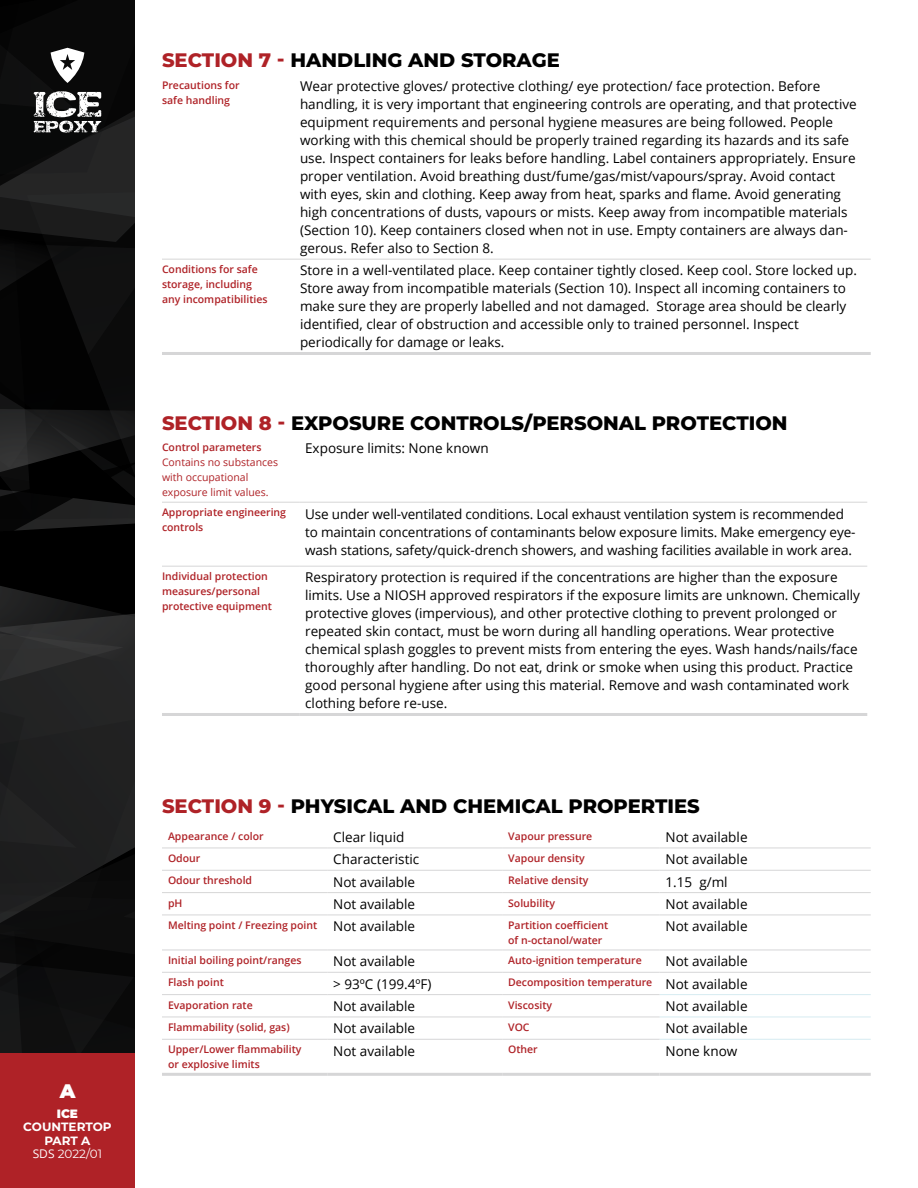
<style>
.page{position:relative;width:918px;height:1188px;background:#fff}
.page>*{position:absolute;margin:0;border:0;box-sizing:border-box;transform-origin:0 0}
.t1{font:800 19.5px "Montserrat";color:#000}
.t2{font:900 19.5px "Montserrat";color:#fff}
.t3{font:13.5px/18px "Open Sans";color:#000}
.t4{font:700 12px/13.5px "Montserrat";color:#fff;text-align:center}
.t5{font:900 12px "Montserrat";color:#fff}
.t6{font:600 10.5px/15px "Open Sans";color:#af2227}
.t7{font:600 10.5px "Open Sans";color:#af2227}
.t8{font:10.5px/15px "Open Sans";color:#af2227}
.s1{font-family:"Open Sans";font-weight:400}
.s2{font-weight:400}
.s3{color:#af2227}
.s4{font-weight:400;font-size:13.5px;color:#000}
</style>
<div class="page">
<svg style="left:0;top:0;width:135px;height:1053px;background:#161616"></svg>
<div style="left:0;top:1053px;width:135px;height:135px;background:#af2227"></div>
<hr style="left:162px;top:259px;width:132px;height:1px;background:#d6d6d7">
<hr style="left:294px;top:259px;width:577px;height:1px;background:#d6d6d7">
<hr style="left:162px;top:352px;width:132px;height:3px;background:#d6d6d7">
<hr style="left:294px;top:352px;width:577px;height:3px;background:#d6d6d7">
<svg style="left:162px;top:501px;width:705px;height:65px"></svg>
<hr style="left:162px;top:502px;width:137px;height:1px;background:#d6d6d7">
<hr style="left:299px;top:502px;width:568px;height:1px;background:#d6d6d7">
<hr style="left:162px;top:566px;width:137px;height:1px;background:#d6d6d7">
<hr style="left:299px;top:566px;width:568px;height:1px;background:#d6d6d7">
<hr style="left:162px;top:713px;width:137px;height:3px;background:#d6d6d7">
<hr style="left:299px;top:713px;width:568px;height:3px;background:#d6d6d7">
<hr style="left:660px;top:994px;width:211px;height:1px;background:#d6ebf1">
<hr style="left:660px;top:1017px;width:211px;height:1px;background:#d6ebf1">
<hr style="left:660px;top:1039px;width:211px;height:1px;background:#d6ebf1">
<hr style="left:162px;top:848px;width:165px;height:1px;background:#d6d6d7">
<hr style="left:327px;top:848px;width:175px;height:1px;background:#d6d6d7">
<hr style="left:502px;top:848px;width:158px;height:1px;background:#d6d6d7">
<hr style="left:660px;top:848px;width:211px;height:1px;background:#d6d6d7">
<hr style="left:162px;top:870px;width:165px;height:1px;background:#d6d6d7">
<hr style="left:327px;top:870px;width:175px;height:1px;background:#d6d6d7">
<hr style="left:502px;top:870px;width:158px;height:1px;background:#d6d6d7">
<hr style="left:660px;top:870px;width:211px;height:1px;background:#d6d6d7">
<hr style="left:162px;top:892px;width:165px;height:1px;background:#d6d6d7">
<hr style="left:327px;top:892px;width:175px;height:1px;background:#d6d6d7">
<hr style="left:502px;top:892px;width:158px;height:1px;background:#d6d6d7">
<hr style="left:660px;top:892px;width:211px;height:1px;background:#d6d6d7">
<hr style="left:162px;top:915px;width:165px;height:1px;background:#d6d6d7">
<hr style="left:327px;top:915px;width:175px;height:1px;background:#d6d6d7">
<hr style="left:502px;top:915px;width:158px;height:1px;background:#d6d6d7">
<hr style="left:660px;top:915px;width:211px;height:1px;background:#d6d6d7">
<hr style="left:162px;top:950px;width:165px;height:1px;background:#d6d6d7">
<hr style="left:327px;top:950px;width:175px;height:1px;background:#d6d6d7">
<hr style="left:502px;top:950px;width:158px;height:1px;background:#d6d6d7">
<hr style="left:660px;top:950px;width:211px;height:1px;background:#d6d6d7">
<hr style="left:162px;top:972px;width:165px;height:1px;background:#d6d6d7">
<hr style="left:327px;top:972px;width:175px;height:1px;background:#d6d6d7">
<hr style="left:502px;top:972px;width:158px;height:1px;background:#d6d6d7">
<hr style="left:660px;top:972px;width:211px;height:1px;background:#d6d6d7">
<hr style="left:162px;top:994px;width:165px;height:1px;background:#d6d6d7">
<hr style="left:327px;top:994px;width:175px;height:1px;background:#d6d6d7">
<hr style="left:502px;top:994px;width:158px;height:1px;background:#d6d6d7">
<hr style="left:162px;top:1017px;width:165px;height:1px;background:#d6d6d7">
<hr style="left:327px;top:1017px;width:175px;height:1px;background:#d6d6d7">
<hr style="left:502px;top:1017px;width:158px;height:1px;background:#d6d6d7">
<hr style="left:162px;top:1039px;width:165px;height:1px;background:#d6d6d7">
<hr style="left:327px;top:1039px;width:175px;height:1px;background:#d6d6d7">
<hr style="left:502px;top:1039px;width:158px;height:1px;background:#d6d6d7">
<hr style="left:162px;top:1073px;width:165px;height:3px;background:#d6d6d7">
<hr style="left:327px;top:1073px;width:175px;height:3px;background:#d6d6d7">
<hr style="left:502px;top:1073px;width:158px;height:3px;background:#d6d6d7">
<hr style="left:660px;top:1073px;width:211px;height:3px;background:#d6d6d7">
<h1 class="t2" style="left:60px;top:1076px;width:17px">A</h1>
<p class="t5" style="left:57px;top:1105px;width:23px">ICE</p>
<p class="t4" style="left:23px;top:1120px;width:90px">COUNTERTOP<br>PART A<br><span class="s1">SDS</span> <span class="s2">2022/01</span></p>
<h1 class="t1" style="left:162px;top:45px;width:399px"><span class="s3">SECTION 7 -</span> HANDLING AND STORAGE</h1>
<p class="t6" style="left:162px;top:77px;width:79px">Precautions for safe handling</p>
<p class="t3" style="left:300px;top:77px;width:558px">Wear protective gloves/ protective clothing/ eye protection/ face protection. Before handling, it is very important that engineering controls are operating, and that protective equipment requirements and personal hygiene measures are being followed. People working with this chemical should be properly trained regarding its hazards and its safe use. Inspect containers for leaks before handling. Label containers appropriately. Ensure proper ventilation. Avoid breathing dust/fume/gas/mist/vapours/spray. Avoid contact with eyes, skin and clothing. Keep away from heat, sparks and flame. Avoid generating high concentrations of dusts, vapours or mists. Keep away from incompatible materials (Section 10). Keep containers closed when not in use. Empty containers are always dan&shy;gerous. Refer also to Section 8.</p>
<p class="t6" style="left:162px;top:262px;width:107px">Conditions for safe storage, including any incompatibilities</p>
<p class="t3" style="left:300px;top:261px;width:558px">Store in a well-ventilated place. Keep container tightly closed. Keep cool. Store locked up.<br>Store away from incompatible materials (Section 10). Inspect all incoming containers to make sure they are properly labelled and not damaged. Storage area should be clearly identified, clear of obstruction and accessible only to trained personnel. Inspect periodically for damage or leaks.</p>
<h1 class="t1" style="left:162px;top:409px;width:627px"><span class="s3">SECTION 8 -</span> EXPOSURE CONTROLS/PERSONAL PROTECTION</h1>
<p class="t6" style="left:162px;top:440px;width:101px">Control parameters</p>
<p class="t8" style="left:162px;top:455px;width:118px">Contains no substances with occupational exposure limit values.</p>
<p class="t3" style="left:305px;top:439px;width:185px">Exposure limits: None known</p>
<p class="t6" style="left:162px;top:505px;width:126px">Appropriate engineering controls</p>
<p class="t3" style="left:305px;top:504px;width:552px">Use under well-ventilated conditions. Local exhaust ventilation system is recommended to maintain concentrations of contaminants below exposure limits. Make emergency eye&shy;wash stations, safety/quick-drench showers, and washing facilities available in work area.</p>
<p class="t6" style="left:162px;top:569px;width:111px">Individual protection measures/personal protective equipment</p>
<p class="t3" style="left:305px;top:568px;width:556px">Respiratory protection is required if the concentrations are higher than the exposure limits. Use a NIOSH approved respirators if the exposure limits are unknown. Chemically protective gloves (impervious), and other protective clothing to prevent prolonged or repeated skin contact, must be worn during all handling operations. Wear protective chemical splash goggles to prevent mists from entering the eyes. Wash hands/nails/face thoroughly after handling. Do not eat, drink or smoke when using this product. Practice good personal hygiene after using this material. Remove and wash contaminated work clothing before re-use.</p>
<h1 class="t1" style="left:162px;top:791px;width:539px"><span class="s3">SECTION 9 -</span> PHYSICAL AND CHEMICAL PROPERTIES</h1>
<p class="t6" style="left:168px;top:828px;width:97px">Appearance / color</p>
<p class="t3" style="left:333px;top:828px;width:73px">Clear liquid</p>
<p class="t7" style="left:508px;top:829px;width:86px">Vapour pressure</p>
<p class="t3" style="left:666px;top:828px;width:83px">Not available</p>
<p class="t6" style="left:168px;top:850px;width:34px">Odour</p>
<p class="t3" style="left:333px;top:850px;width:88px">Characteristic</p>
<p class="t7" style="left:508px;top:851px;width:78px">Vapour density</p>
<p class="t3" style="left:666px;top:850px;width:83px">Not available</p>
<p class="t6" style="left:168px;top:873px;width:86px">Odour threshold</p>
<p class="t3" style="left:333px;top:872px;width:83px">Not available</p>
<p class="t7" style="left:508px;top:873px;width:82px">Relative density</p>
<p class="t3" style="left:666px;top:872px;width:64px">1.15 g/ml</p>
<p class="t6" style="left:168px;top:895px;width:16px">pH</p>
<p class="t3" style="left:333px;top:895px;width:83px">Not available</p>
<p class="t7" style="left:508px;top:896px;width:48px">Solubility</p>
<p class="t3" style="left:666px;top:895px;width:83px">Not available</p>
<p class="t6" style="left:168px;top:917px;width:249px">Melting point / Freezing point <span class="s4">Not available</span></p>
<p class="t6" style="left:508px;top:917px;width:102px">Partition coefficient of n-octanol/water</p>
<p class="t3" style="left:666px;top:917px;width:83px">Not available</p>
<p class="t6" style="left:168px;top:952px;width:135px">Initial boiling point/ranges</p>
<p class="t3" style="left:333px;top:952px;width:83px">Not available</p>
<p class="t7" style="left:508px;top:953px;width:135px">Auto-ignition temperature</p>
<p class="t3" style="left:666px;top:952px;width:83px">Not available</p>
<p class="t6" style="left:168px;top:975px;width:57px">Flash point</p>
<p class="t3" style="left:333px;top:974px;width:100px">&gt; 93ºC (199.4ºF)</p>
<p class="t7" style="left:508px;top:975px;width:241px">Decomposition temperature <span class="s4">Not available</span></p>
<p class="t6" style="left:168px;top:997px;width:86px">Evaporation rate</p>
<p class="t3" style="left:333px;top:997px;width:83px">Not available</p>
<p class="t7" style="left:508px;top:998px;width:45px">Viscosity</p>
<p class="t3" style="left:666px;top:997px;width:83px">Not available</p>
<p class="t6" style="left:168px;top:1019px;width:123px">Flammability (solid, gas)</p>
<p class="t3" style="left:333px;top:1019px;width:83px">Not available</p>
<p class="t7" style="left:508px;top:1020px;width:23px">VOC</p>
<p class="t3" style="left:666px;top:1019px;width:83px">Not available</p>
<p class="t6" style="left:168px;top:1042px;width:135px">Upper/Lower flammability or explosive limits</p>
<p class="t3" style="left:333px;top:1041px;width:83px">Not available</p>
<p class="t7" style="left:508px;top:1042px;width:31px">Other</p>
<p class="t3" style="left:666px;top:1041px;width:73px">None know</p>
</div>
